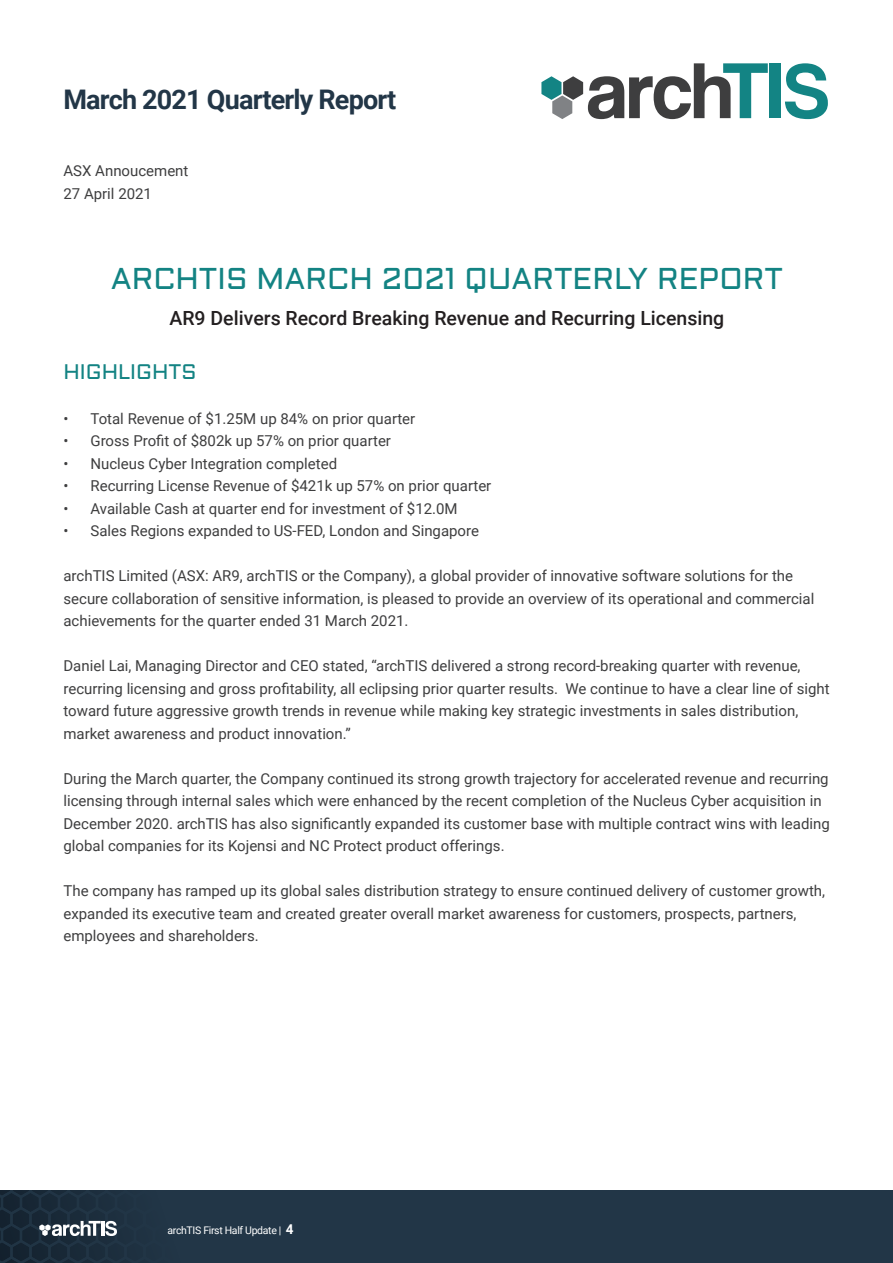
<style>
.page{position:relative;width:893px;height:1263px;background:#fff}
.page>*{position:absolute;margin:0;border:0;box-sizing:border-box;transform-origin:0 0}
.Title_3{font:30px "Aldrich";color:#138383}
.t1{font:700 27px "Roboto";letter-spacing:-.03em;color:#223647}
.Title_3-2{font:21px "Aldrich";color:#138383}
.t2{font:500 19.5px "Roboto";color:#231f20}
.PLAIN{font:15px/22.5px "Roboto";color:#3e3e3f}
.t3{font:10.5px "Roboto";letter-spacing:-.03em;color:#fff}
.s1{font-weight:700;font-size:13.5px}
</style>
<div class="page">
<svg style="left:541px;top:63px;width:227px;height:56px"></svg>
<div style="left:770px;top:63px;width:11px;height:55px;background:#138484"></div>
<svg style="left:785px;top:63px;width:43px;height:56px"></svg>
<div style="left:0;top:1190px;width:893px;height:73px;background:#223647"></div>
<div style="left:0;top:1190px;width:689px;height:73px;background:linear-gradient(to right,#1d2f3f,#24394b)"></div>
<svg style="left:39px;top:1221px;width:78px;height:15px"></svg>
<h2 class="t1" style="left:63px;top:80px;width:334px">March 2021 Quarterly Report</h2>
<p class="PLAIN" style="left:63px;top:159px;width:127px">ASX Annoucement<br>27 April 2021</p>
<p class="Title_3" style="left:111px;top:258px;width:674px">ARCHTIS MARCH 2021 QUARTERLY REPORT</p>
<p class="t2" style="left:169px;top:304px;width:556px">AR9 Delivers Record Breaking Revenue and Recurring Licensing</p>
<p class="Title_3-2" style="left:63px;top:357px;width:135px">HIGHLIGHTS</p>
<p class="PLAIN" style="left:63px;top:407px;width:353px">• Total Revenue of $1.25M up 84% on prior quarter</p>
<p class="PLAIN" style="left:63px;top:429px;width:329px">• Gross Profit of $802k up 57% on prior quarter</p>
<p class="PLAIN" style="left:63px;top:452px;width:275px">• Nucleus Cyber Integration completed</p>
<p class="PLAIN" style="left:63px;top:474px;width:429px">• Recurring License Revenue of $421k up 57% on prior quarter</p>
<p class="PLAIN" style="left:63px;top:497px;width:396px">• Available Cash at quarter end for investment of $12.0M</p>
<p class="PLAIN" style="left:63px;top:519px;width:417px">• Sales Regions expanded to US-FED, London and Singapore</p>
<p class="PLAIN" style="left:63px;top:564px;width:752px">archTIS Limited (ASX: AR9, archTIS or the Company), a global provider of innovative software solutions for the secure collaboration of sensitive information, is pleased to provide an overview of its operational and commercial achievements for the quarter ended 31 March 2021.</p>
<p class="PLAIN" style="left:63px;top:654px;width:768px">Daniel Lai, Managing Director and CEO stated, “archTIS delivered a strong record-breaking quarter with revenue, recurring licensing and gross profitability, all eclipsing prior quarter results. We continue to have a clear line of sight toward future aggressive growth trends in revenue while making key strategic investments in sales distribution, market awareness and product innovation.”</p>
<p class="PLAIN" style="left:63px;top:767px;width:768px">During the March quarter, the Company continued its strong growth trajectory for accelerated revenue and recurring licensing through internal sales which were enhanced by the recent completion of the Nucleus Cyber acquisition in December 2020. archTIS has also significantly expanded its customer base with multiple contract wins with leading global companies for its Kojensi and NC Protect product offerings.</p>
<p class="PLAIN" style="left:63px;top:879px;width:763px">The company has ramped up its global sales distribution strategy to ensure continued delivery of customer growth, expanded its executive team and created greater overall market awareness for customers, prospects, partners, employees and shareholders.</p>
<p class="t3" style="left:167px;top:1223px;width:128px">archTIS First Half Update | <span class="s1">4</span></p>
</div>
